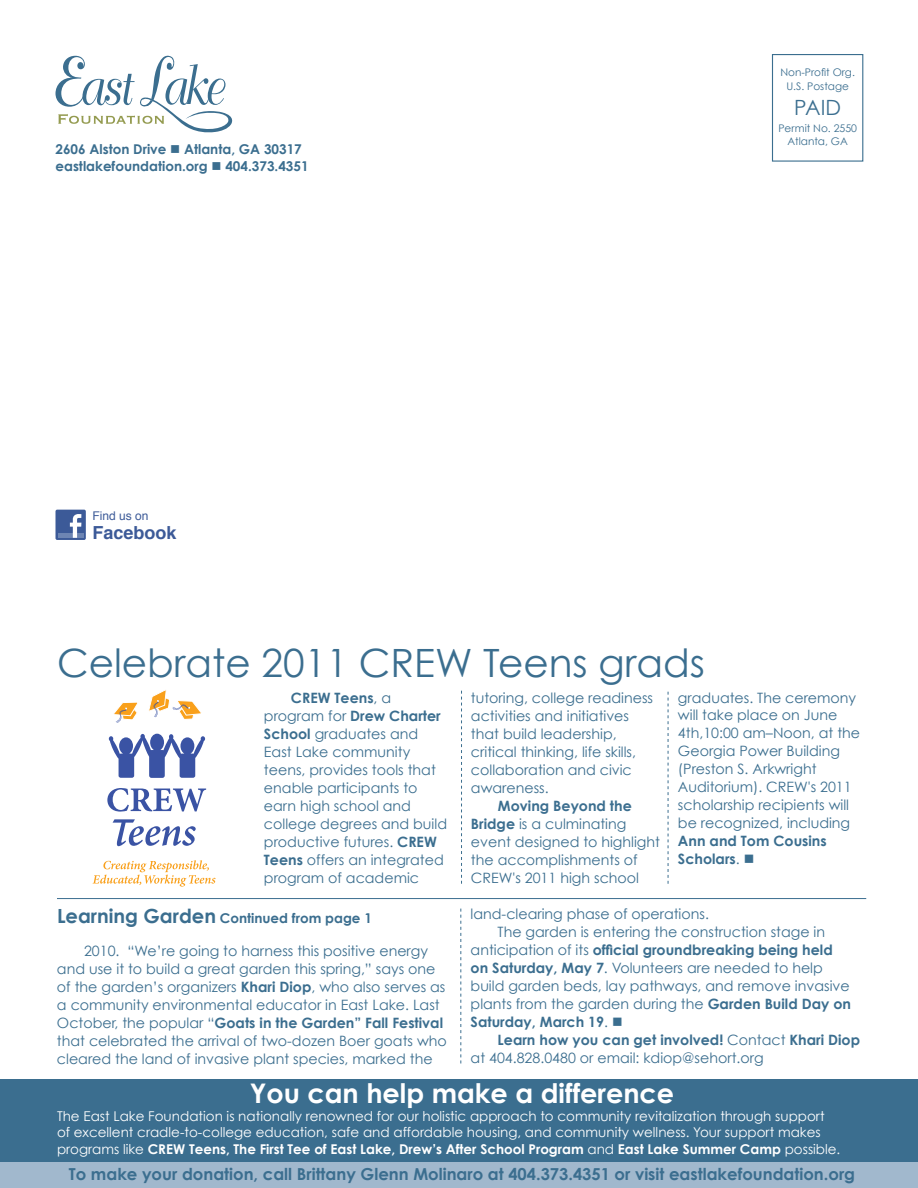
<style>
.page{position:relative;width:918px;height:1188px;background:#fff}
.page>*{position:absolute;margin:0;border:0;box-sizing:border-box;transform-origin:0 0}
.t1{font:39px "Century Gothic";color:#3b6e8f}
.t2{font:700 27px "Century Gothic";color:#fff}
.t3{font:21px "Century Gothic";color:#3b6e8f}
.t4{font:700 18px "Helvetica";color:#3c5a98}
.t5{font:700 16.5px "Century Gothic";color:#3b6e8f}
.t6{font:14.25px/18px "Century Gothic";color:#3b6e8f}
.t7{font:700 14.25px/18px "Century Gothic";color:#3b6e8f}
.t8{font:13.5px/16.5px "Century Gothic";color:#fff}
.t9{font:700 13.5px/16.5px "Century Gothic";color:#3b6e8f}
.t10{font:12px "Helvetica";color:#3c5a98}
.t11{font:10.5px/13.5px "Century Gothic";color:#3b6e8f;text-align:center}
.s1{font-weight:700}
.s2{font-weight:400}
.s3{font-size:19.5px}
</style>
<div class="page">
<svg style="left:56px;top:55px;width:177px;height:78px"></svg>
<div style="left:772px;top:54px;width:91px;height:108px;border:1px solid #3b6e8f"></div>
<div style="left:56px;top:510px;width:30px;height:30px;background:#3c5a98;border-radius:2px"></div>
<div style="left:58px;top:533px;width:26px;height:5px;background:#6d85b3"></div>
<svg style="left:70px;top:514px;width:11px;height:24px"></svg>
<div style="left:0;top:1079px;width:918px;height:109px;background:#3b6e8f"></div>
<div style="left:0;top:1163px;width:918px;height:25px;background:#a1b8cd"></div>
<hr style="left:57px;top:898px;width:809px;height:1px;background:#3b6e8f">
<svg style="left:461px;top:691px;width:1px;height:193px"></svg>
<svg style="left:668px;top:692px;width:1px;height:192px"></svg>
<svg style="left:109px;top:734px;width:96px;height:44px"></svg>
<svg style="left:107px;top:788px;width:99px;height:24px"></svg>
<svg style="left:113px;top:819px;width:83px;height:27px"></svg>
<svg style="left:113px;top:702px;width:25px;height:21px"></svg>
<svg style="left:149px;top:690px;width:52px;height:30px"></svg>
<svg style="left:93px;top:860px;width:123px;height:27px"></svg>
<svg style="left:460px;top:909px;width:1px;height:155px"></svg>
<p class="t9" style="left:56px;top:141px;width:255px">2606 Alston Drive ■ Atlanta, GA 30317 eastlakefoundation.org ■ 404.373.4351</p>
<p class="t11" style="left:780px;top:66px;width:76px">Non-Profit Org.<br>U.S. Postage</p>
<h3 class="t3" style="left:794px;top:95px;width:48px">PAID</h3>
<p class="t11" style="left:778px;top:121px;width:80px">Permit No. 2550<br>Atlanta, GA</p>
<p class="t10" style="left:93px;top:507px;width:58px">Find us on</p>
<p class="t4" style="left:93px;top:518px;width:86px">Facebook</p>
<h1 class="t1" style="left:57px;top:639px;width:649px">Celebrate 2011 CREW Teens grads</h1>
<p class="t6" style="left:264px;top:688px;width:185px;text-indent:27px"><span class="s1">CREW Teens</span>, a program for <span class="s1">Drew Charter<br>School</span> graduates and<br>East Lake community teens, provides tools that enable participants to earn high school and college degrees and build productive futures. <span class="s1">CREW<br>Teens</span> offers an integrated program of academic</p>
<p class="t6" style="left:471px;top:688px;width:184px">tutoring, college readiness activities and initiatives that build leadership, critical thinking, life skills, collaboration and civic awareness.</p>
<p class="t6" style="left:471px;top:796px;width:190px;text-indent:27px"><span class="s1">Moving Beyond the<br>Bridge</span> is a culminating event designed to highlight the accomplishments of<br>CREW's 2011 high school</p>
<p class="t6" style="left:678px;top:688px;width:184px">graduates. The ceremony will take place on June<br>4th,10:00 am–Noon, at the<br>Georgia Power Building (Preston S. Arkwright<br>Auditorium). CREW's 2011 scholarship recipients will be recognized, including</p>
<p class="t7" style="left:678px;top:832px;width:150px">Ann and Tom Cousins<br>Scholars<span class="s2">.</span> ■</p>
<p class="t9" style="left:57px;top:910px;width:316px"><span class="s3">Learning Garden</span> Continued from page 1</p>
<p class="t6" style="left:57px;top:942px;width:391px;text-indent:27px">2010. “We’re going to harness this positive energy and use it to build a great garden this spring,” says one of the garden’s organizers <span class="s1">Khari Diop</span>, who also serves as a community environmental educator in East Lake. Last October, the popular “<span class="s1">Goats in the Garden” Fall Festival </span>that celebrated the arrival of two-dozen Boer goats who cleared the land of invasive plant species, marked the</p>
<p class="t6" style="left:471px;top:905px;width:240px">land-clearing phase of operations.</p>
<p class="t6" style="left:498px;top:923px;width:329px">The garden is entering the construction stage in</p>
<p class="t7" style="left:471px;top:941px;width:364px"><span class="s2">anticipation of its</span> official groundbreaking being held</p>
<p class="t6" style="left:471px;top:959px;width:354px"><span class="s1">on Saturday, May 7</span>. Volunteers are needed to help</p>
<p class="t6" style="left:471px;top:977px;width:381px">build garden beds, lay pathways, and remove invasive</p>
<p class="t6" style="left:471px;top:995px;width:382px">plants from the garden during the <span class="s1">Garden Build Day on</span></p>
<p class="t7" style="left:471px;top:1013px;width:154px">Saturday, March 19<span class="s2">.</span> ■</p>
<p class="t7" style="left:498px;top:1031px;width:364px">Learn how you can get involved! <span class="s2">Contact</span> Khari Diop</p>
<p class="t6" style="left:471px;top:1049px;width:295px">at 404.828.0480 or email: kdiop@sehort.org</p>
<h2 class="t2" style="left:250px;top:1077px;width:426px">You can help make a difference</h2>
<p class="t8" style="left:57px;top:1107px;width:785px">The East Lake Foundation is nationally renowned for our holistic approach to community revitalization through support of excellent cradle-to-college education, safe and affordable housing, and community wellness. Your support makes programs like <span class="s1">CREW Teens, The First Tee of East Lake, Drew’s After School Program</span> and <span class="s1">East Lake Summer Camp</span> possible.</p>
<p class="t5" style="left:69px;top:1164px;width:788px">To make your donation, call Brittany Glenn Molinaro at 404.373.4351 or visit eastlakefoundation.org</p>
</div>
